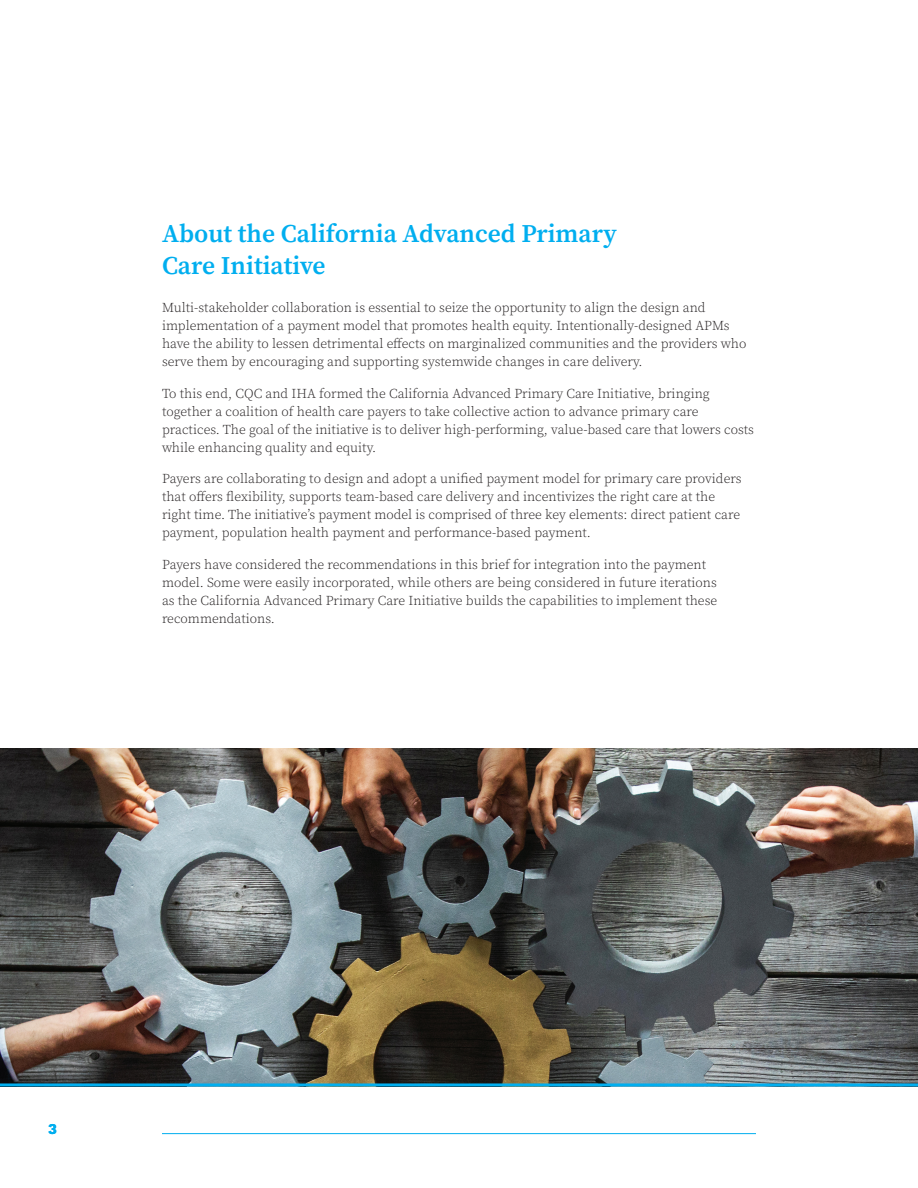
<style>
.page{position:relative;width:918px;height:1188px;background:#fff}
.page>*{position:absolute;margin:0;border:0;box-sizing:border-box;transform-origin:0 0}
.t1{font:600 25.5px/31.5px "Source Serif Pro";color:#00aeef}
.t2{font:700 15px "Work Sans";color:#00aeef}
.t3{font:300 13.5px/18px "Source Serif Pro";color:#231f20}
</style>
<div class="page">
<img style="left:0;top:748px;width:918px;height:335px">
<hr style="left:162px;top:1133px;width:594px;height:1px;background:#00aeef">
<hr style="left:0;top:1083px;width:918px;height:3px;background:#00aeef">
<h1 class="t1" style="left:162px;top:218px;width:456px">About the California Advanced Primary<br>Care Initiative</h1>
<p class="t3" style="left:162px;top:299px;width:586px">Multi-stakeholder collaboration is essential to seize the opportunity to align the design and implementation of a payment model that promotes health equity. Intentionally-designed APMs have the ability to lessen detrimental effects on marginalized communities and the providers who serve them by encouraging and supporting systemwide changes in care delivery.</p>
<p class="t3" style="left:162px;top:384px;width:594px">To this end, CQC and IHA formed the California Advanced Primary Care Initiative, bringing together a coalition of health care payers to take collective action to advance primary care practices. The goal of the initiative is to deliver high-performing, value-based care that lowers costs while enhancing quality and equity.</p>
<p class="t3" style="left:162px;top:470px;width:581px">Payers are collaborating to design and adopt a unified payment model for primary care providers that offers flexibility, supports team-based care delivery and incentivizes the right care at the right time. The initiative’s payment model is comprised of three key elements: direct patient care payment, population health payment and performance-based payment.</p>
<p class="t3" style="left:162px;top:555px;width:557px">Payers have considered the recommendations in this brief for integration into the payment model. Some were easily incorporated, while others are being considered in future iterations as the California Advanced Primary Care Initiative builds the capabilities to implement these recommendations.</p>
<p class="t2" style="left:48px;top:1120px;width:10px">3</p>
</div>
